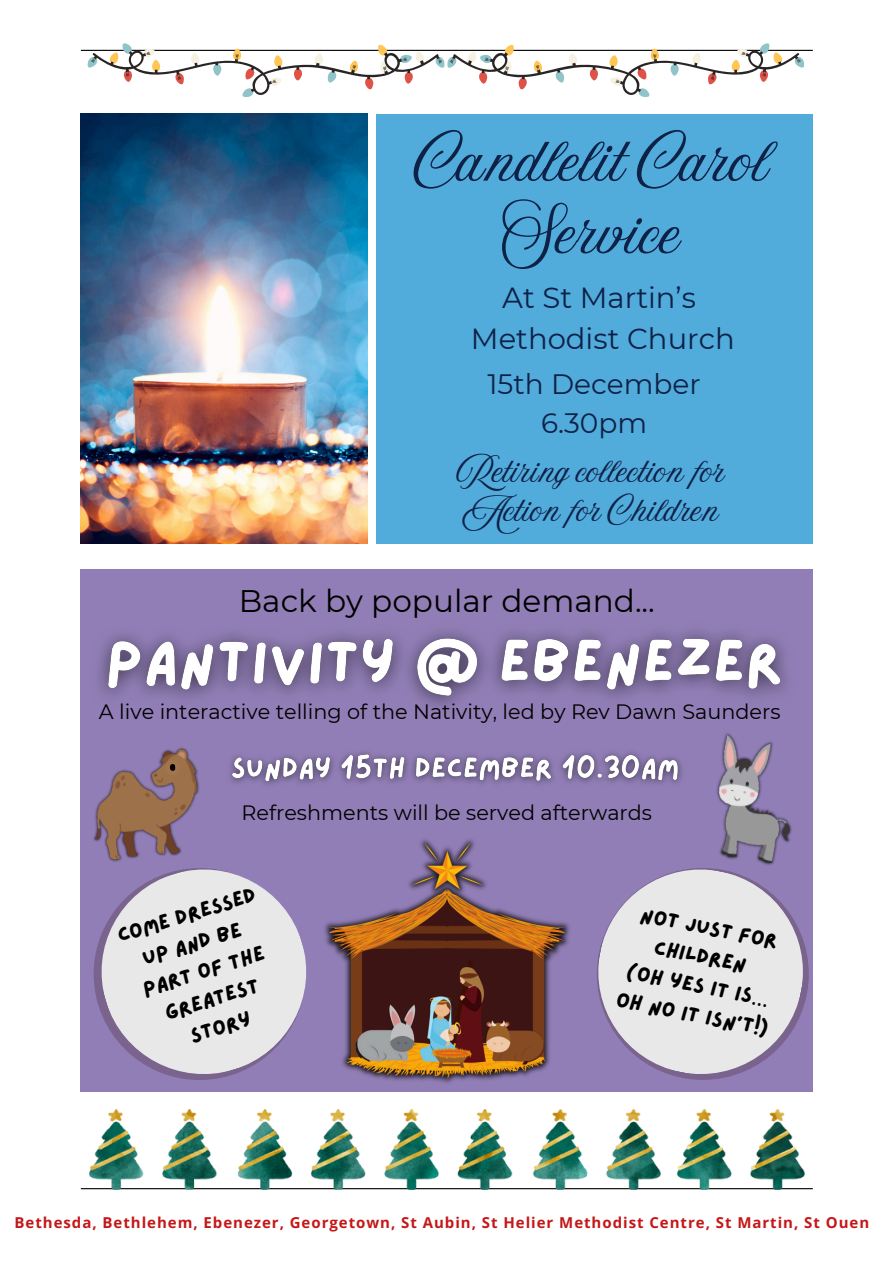
<style>
.page{position:relative;width:894px;height:1264px;background:#fff}
.page>*{position:absolute;margin:0;border:0;box-sizing:border-box;transform-origin:0 0}
.t1{font:51.9px/72.3px "Amoresa";color:#0e2147;text-align:center}
.t2{font:31.2px "Montserrat";color:#000}
.t3{font:29.1px/40.5px "Montserrat";color:#0e2147;text-align:center}
.t4{font:28.05px/38.8px "Amoresa";color:#0e2147}
.t5{font:28.05px/38.8px "Montserrat";color:#0e2147;text-align:center}
.t6{font:21px/29.2px "Lazydog";color:#000;text-align:center}
.t7{font:20.7px "Montserrat";color:#000}
.t8{font:700 15px "Open Sans";letter-spacing:.065em;color:#c51718}
.s1{font-family:"Noto Sans Gurmukhi"}
</style>
<div class="page">
<hr style="left:81px;top:1188px;width:731px;height:1px;background:#000">
<hr style="left:81px;top:50px;width:731px;height:1px;background:#000">
<svg style="left:88px;top:43px;width:715px;height:54px"></svg>
<img style="left:89px;top:1109px;width:715px;height:80px">
<div style="left:80px;top:569px;width:732px;height:522px;background:#917eb6"></div>
<img style="left:324px;top:839px;width:246px;height:244px">
<svg style="left:597px;top:868px;width:212px;height:212px;fill:#e9e8e9"></svg>
<svg style="left:93px;top:868px;width:214px;height:212px;fill:#e9e8e9"></svg>
<img style="left:698px;top:733px;width:111px;height:142px">
<img style="left:93px;top:747px;width:117px;height:124px">
<svg style="left:165px;top:759px;width:15px;height:16px"></svg>
<div style="left:170px;top:763px;width:6px;height:8px;background:#000;border-radius:50%"></div>
<img style="left:230px;top:741px;width:475px;height:53px">
<img style="left:99px;top:631px;width:687px;height:75px">
<div style="left:376px;top:114px;width:436px;height:429px;background:#51abdb"></div>
<img style="left:81px;top:114px;width:287px;height:429px">
<h4 class="t1" style="left:413px;top:127px;width:355px">Candlelit Carol<br>Service</h4>
<h3 class="t3" style="left:471px;top:278px;width:265px">At St Martin’s<br>Methodist Church</h3>
<h4 class="t5" style="left:487px;top:364px;width:215px">15th December<br>6.30pm</h4>
<p class="t4" style="left:456px;top:453px;width:269px">Retiring collection for<br>Action for Children</p>
<p class="t2" style="left:239px;top:582px;width:417px">Back by popular demand...</p>
<h3 class="t7" style="left:99px;top:698px;width:682px">A live interactive telling of the Nativity, led by Rev Dawn Saunders</h3>
<h2 class="t7" style="left:241px;top:800px;width:412px">Refreshments will be served afterwards</h2>
<p class="t6" style="left:114px;top:922px;width:145px;rotate:-17deg">Come dressed up and be part of the<br>Greatest<br>Story</p>
<p class="t6" style="left:643px;top:901px;width:141px;rotate:11deg">Not just for children</p>
<p class="t6" style="left:619px;top:985px;width:156px;rotate:11deg">oh no it isn’t!)</p>
<p class="t6" style="left:629px;top:958px;width:146px;rotate:11deg">(oh yes it is<span class="s1">…</span></p>
<p class="t8" style="left:15px;top:1212px;width:855px">Bethesda, Bethlehem, Ebenezer, Georgetown, St Aubin, St Helier Methodist Centre, St Martin, St Ouen</p>
</div>
